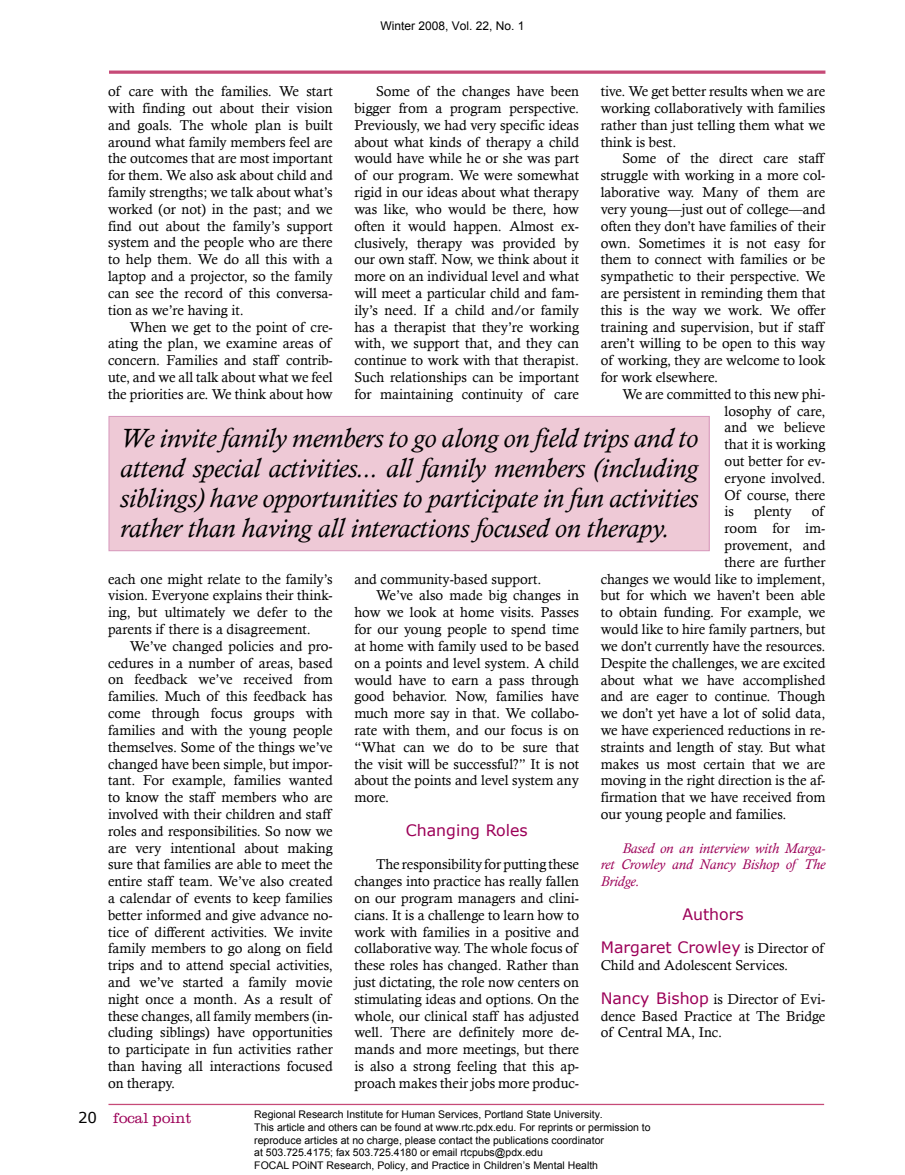
<style>
.page{position:relative;width:905px;height:1175px;background:#fff}
.page>*{position:absolute;margin:0;border:0;box-sizing:border-box;transform-origin:0 0}
.t1{font:italic 27px/30px "Calisto";color:#000;text-align:justify}
.t2{font:15.75px "Verdana";color:#9c0058}
.t3{font:300 15px "Clarendon";color:#9c0058}
.t4{font:14.25px/16.8px "Calisto";color:#000;text-align:justify}
.t5{font:italic 14.25px/16.8px "Calisto";color:#9c0058;text-align:justify}
.t6{font:12px "Arial";color:#000}
.t7{font:10.5px/12.6px "Arial";color:#000}
.s1{font-family:"Calisto";font-size:14.25px;color:#000}
.s2{font-family:"Verdana";font-size:15.75px;color:#9c0058}
.s3{font-family:"Verdana";font-weight:400;color:#000}
</style>
<div class="page">
<div style="left:109px;top:416px;width:600px;height:134px;background:#eec9d6"></div>
<div style="left:109px;top:1104px;width:714px;height:1px;border:1px solid #c64a77"></div>
<div style="left:109px;top:70px;width:716px;height:4px;border:2px solid #c64a77"></div>
<div style="left:109px;top:416px;width:600px;height:135px;border:1px solid #d799bc"></div>
<p class="t6" style="left:380px;top:18px;width:146px">Winter 2008, Vol. 22, No. 1</p>
<p class="t4" style="left:108px;top:83px;width:226px">of care with the families. We start with finding out about their vision and goals. The whole plan is built around what family members feel are the outcomes that are most important for them. We also ask about child and family strengths; we talk about what’s worked (or not) in the past; and we find out about the family’s support system and the people who are there to help them. We do all this with a laptop and a projector, so the family can see the record of this conversa&shy;tion as we’re having it.</p>
<p class="t4" style="left:108px;top:318px;width:226px;text-indent:22px">When we get to the point of cre&shy;ating the plan, we examine areas of concern. Families and staff contrib&shy;ute, and we all talk about what we feel the priorities are. We think about how</p>
<p class="t4" style="left:354px;top:83px;width:226px;text-indent:22px">Some of the changes have been bigger from a program perspective.<br>Previously, we had very specific ideas about what kinds of therapy a child would have while he or she was part of our program. We were somewhat rigid in our ideas about what therapy was like, who would be there, how often it would happen. Almost ex&shy;clusively, therapy was provided by our own staff. Now, we think about it more on an individual level and what will meet a particular child and fam&shy;ily’s need. If a child and/or family has a therapist that they’re working with, we support that, and they can continue to work with that therapist.<br>Such relationships can be important for maintaining continuity of care</p>
<p class="t4" style="left:600px;top:83px;width:226px">tive. We get better results when we are working collaboratively with families rather than just telling them what we think is best.</p>
<p class="t4" style="left:600px;top:150px;width:226px;text-indent:22px">Some of the direct care staff struggle with working in a more col&shy;laborative way. Many of them are very young—just out of college—and often they don’t have families of their own. Sometimes it is not easy for them to connect with families or be sympathetic to their perspective. We are persistent in reminding them that this is the way we work. We offer training and supervision, but if staff aren’t willing to be open to this way of working, they are welcome to look for work elsewhere.</p>
<p class="t4" style="left:622px;top:385px;width:205px">We are committed to this new phi-</p>
<p class="t4" style="left:724px;top:402px;width:102px">losophy of care,</p>
<p class="t4" style="left:724px;top:419px;width:24px">and</p>
<p class="t4" style="left:784px;top:419px;width:43px">believe</p>
<h2 class="t1" style="left:120px;top:423px;width:579px">We invite family members to go along on field trips and to attend special activities... all family members (including siblings) have opportunities to participate in fun activities rather than having all interactions focused on therapy.</h2>
<p class="t4" style="left:724px;top:419px;width:102px;text-align:left;text-indent:33px">we<br>that it is working out better for ev&shy;eryone involved.<br>Of course, there is</p>
<p class="t4" style="left:724px;top:503px;width:102px;text-align:right">of<br>room for im-</p>
<p class="t4" style="left:754px;top:503px;width:39px">plenty</p>
<p class="t4" style="left:724px;top:536px;width:102px">provement, and</p>
<p class="t4" style="left:600px;top:553px;width:226px;text-indent:124px">there are further changes we would like to implement, but for which we haven’t been able to obtain funding. For example, we would like to hire family partners, but we don’t currently have the resources.<br>Despite the challenges, we are excited about what we have accomplished and are eager to continue. Though we don’t yet have a lot of solid data, we have experienced reductions in re&shy;straints and length of stay. But what makes us most certain that we are moving in the right direction is the af&shy;firmation that we have received from our young people and families.</p>
<p class="t5" style="left:600px;top:839px;width:226px;text-indent:22px">Based on an interview with Marga&shy;ret Crowley and Nancy Bishop of The Bridge.</p>
<p class="t2" style="left:682px;top:904px;width:63px">Authors</p>
<p class="t2" style="left:600px;top:937px;width:225px">Margaret Crowley <span class="s1">is Director of</span></p>
<p class="t4" style="left:600px;top:956px;width:189px">Child and Adolescent Services.</p>
<p class="t4" style="left:600px;top:990px;width:226px"><span class="s2">Nancy Bishop</span> is Director of Evi&shy;dence Based Practice at The Bridge of Central MA, Inc.</p>
<p class="t4" style="left:108px;top:570px;width:226px">each one might relate to the family’s vision. Everyone explains their think&shy;ing, but ultimately we defer to the parents if there is a disagreement.</p>
<p class="t4" style="left:108px;top:637px;width:226px;text-indent:22px">We’ve changed policies and pro&shy;cedures in a number of areas, based on feedback we’ve received from families. Much of this feedback has come through focus groups with families and with the young people themselves. Some of the things we’ve changed have been simple, but impor&shy;tant. For example, families wanted to know the staff members who are involved with their children and staff roles and responsibilities. So now we are very intentional about making sure that families are able to meet the entire staff team. We’ve also created a calendar of events to keep families better informed and give advance no&shy;tice of different activities. We invite family members to go along on field trips and to attend special activities, and we’ve started a family movie night once a month. As a result of these changes, all family members (in&shy;cluding siblings) have opportunities to participate in fun activities rather than having all interactions focused on therapy.</p>
<p class="t4" style="left:354px;top:570px;width:188px">and community-based support.</p>
<p class="t4" style="left:354px;top:587px;width:226px;text-indent:22px">We’ve also made big changes in how we look at home visits. Passes for our young people to spend time at home with family used to be based on a points and level system. A child would have to earn a pass through good behavior. Now, families have much more say in that. We collabo&shy;rate with them, and our focus is on “What can we do to be sure that the visit will be successful?” It is not about the points and level system any more.</p>
<p class="t2" style="left:406px;top:820px;width:123px">Changing Roles</p>
<p class="t4" style="left:354px;top:856px;width:226px;text-indent:22px">The responsibility for putting these changes into practice has really fallen on our program managers and clini&shy;cians. It is a challenge to learn how to work with families in a positive and collaborative way. The whole focus of these roles has changed. Rather than just dictating, the role now centers on stimulating ideas and options. On the whole, our clinical staff has adjusted well. There are definitely more de&shy;mands and more meetings, but there is also a strong feeling that this ap&shy;proach makes their jobs more produc-</p>
<p class="t3" style="left:78px;top:1109px;width:115px"><span class="s3">20</span> focal point</p>
<p class="t7" style="left:254px;top:1108px;width:398px">Regional Research Institute for Human Services, Portland State University.<br>This article and others can be found at www.rtc.pdx.edu. For reprints or permission to reproduce articles at no charge, please contact the publications coordinator<br>at 503.725.4175; fax 503.725.4180 or email rtcpubs@pdx.edu<br>FOCAL POiNT Research, Policy, and Practice in Children’s Mental Health</p>
</div>
